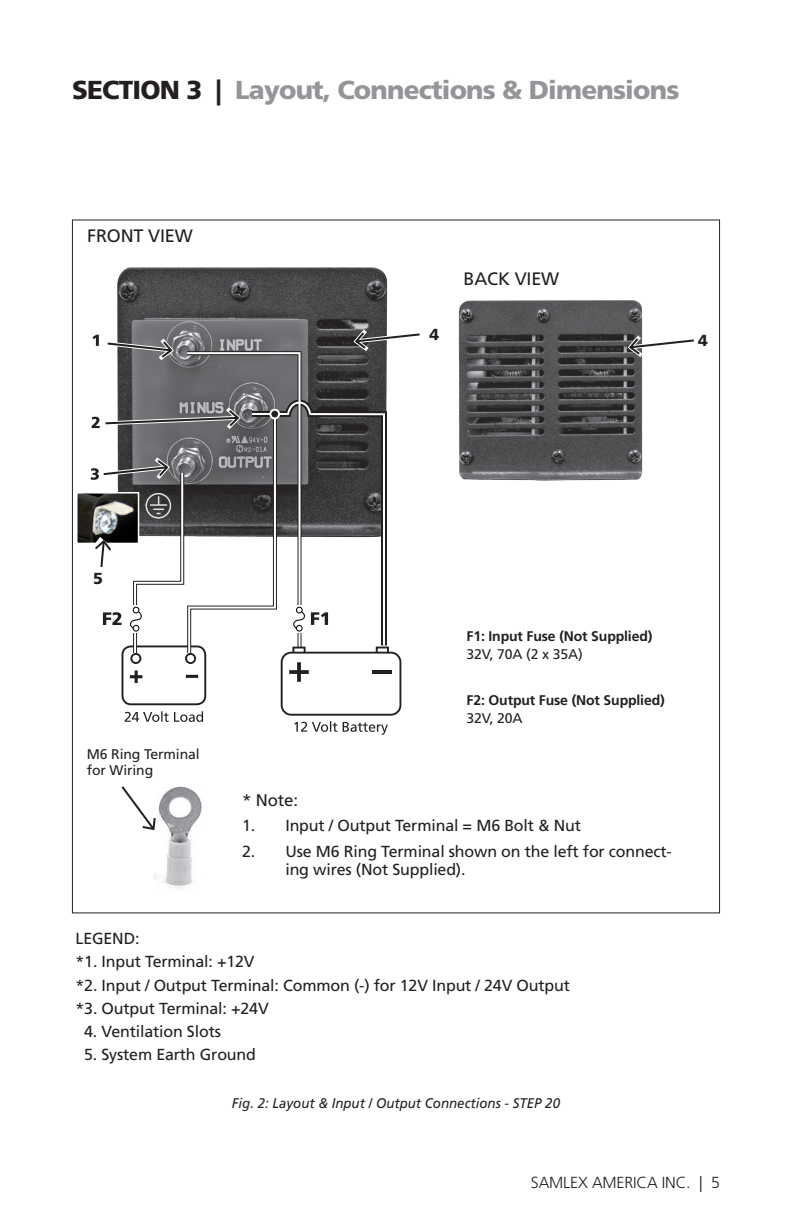
<style>
.page{position:relative;width:792px;height:1224px;background:#fff}
.page>*{position:absolute;margin:0;border:0;box-sizing:border-box;transform-origin:0 0}
.t1{font:900 26px "Frutiger LT Std";letter-spacing:-.03em;color:#939598}
.t2{font:18px "Frutiger LT Std";letter-spacing:-.01em;color:#231f20}
.t3{font:16.8px "Frutiger LT Std";color:#231f20}
.t4{font:16px/23.2px "Frutiger LT Std";letter-spacing:-.01em;color:#231f20}
.t5{font:300 16px "Frutiger LT Std";letter-spacing:-.01em;color:#231f20}
.t6{font:900 16px "Frutiger LT Std";color:#231f20}
.t7{font:700 14px "Frutiger LT Std";letter-spacing:-.01em;color:#231f20}
.t8{font:14px/16.2px "Frutiger LT Std";letter-spacing:-.01em;color:#231f20}
.t9{font:italic 14px "Frutiger LT Std";color:#231f20;scale:.95 1}
.s1{color:#231f20}
</style>
<div class="page">
<img style="left:154px;top:786px;width:48px;height:102px">
<img style="left:458px;top:300px;width:185px;height:181px">
<svg style="left:625px;top:331px;width:69px;height:30px"></svg>
<img style="left:117px;top:267px;width:271px;height:58px">
<div style="left:122px;top:645px;width:84px;height:60px;border:2px solid #231f20;border-radius:9px"></div>
<svg style="left:125px;top:711px;width:78px;height:11px"></svg>
<div style="left:281px;top:652px;width:120px;height:64px;border:2px solid #231f20;border-radius:9px"></div>
<svg style="left:294px;top:721px;width:94px;height:14px"></svg>
<svg style="left:121px;top:786px;width:36px;height:46px"></svg>
<img style="left:79px;top:495px;width:8px;height:46px">
<div style="left:76px;top:492px;width:63px;height:52px;border:2px solid #fff"></div>
<svg style="left:87px;top:325px;width:333px;height:358px"></svg>
<div style="left:146px;top:493px;width:25px;height:26px;border:2px solid #fff;border-radius:50%"></div>
<h1 class="t1" style="left:72px;top:74px;width:609px"><span class="s1">SECTION 3 |</span> Layout, Connections &amp; Dimensions</h1>
<p class="t2" style="left:87px;top:226px;width:12px">FRO</p>
<p class="t2" style="left:121px;top:226px;width:73px">NT VIEW</p>
<p class="t6" style="left:429px;top:324px;width:11px">4</p>
<p class="t2" style="left:464px;top:268px;width:97px">BACK VIEW</p>
<p class="t6" style="left:698px;top:330px;width:11px">4</p>
<p class="t6" style="left:93px;top:569px;width:11px">5</p>
<p class="t8" style="left:87px;top:746px;width:114px">M6 Ring Terminal for Wiring</p>
<p class="t7" style="left:467px;top:627px;width:187px">F1: Input Fuse (Not Supplied)</p>
<p class="t8" style="left:467px;top:646px;width:118px">32V, 70A (2 x 35A)</p>
<p class="t7" style="left:467px;top:692px;width:200px">F2: Output Fuse (Not Supplied)</p>
<p class="t8" style="left:467px;top:710px;width:58px">32V, 20A</p>
<p class="t3" style="left:242px;top:790px;width:57px">* Note:</p>
<p class="t4" style="left:242px;top:814px;width:340px">1. Input / Output Terminal = M6 Bolt &amp; Nut</p>
<p class="t4" style="left:285px;top:842px;width:388px;line-height:18px;text-indent:-43px">2. Use M6 Ring Terminal shown on the left for connect&shy;ing wires (Not Supplied).</p>
<p class="t4" style="left:76px;top:927px;width:496px">LEGEND:<br>*1. Input Terminal: +12V<br>*2. Input / Output Terminal: Common (-) for 12V Input / 24V Output *3. Output Terminal: +24V</p>
<p class="t4" style="left:84px;top:1020px;width:138px">4. Ventilation Slots</p>
<p class="t4" style="left:84px;top:1043px;width:173px">5. System Earth Ground</p>
<p class="t9" style="left:232px;top:1095px;width:312px">Fig. 2: Layout &amp; Input / Output Connections - Step</p>
<p class="t9" style="left:545px;top:1095px;width:17px">20</p>
<p class="t5" style="left:531px;top:1173px;width:191px">SAMLEX AMERICA INC. | 5</p>
</div>
